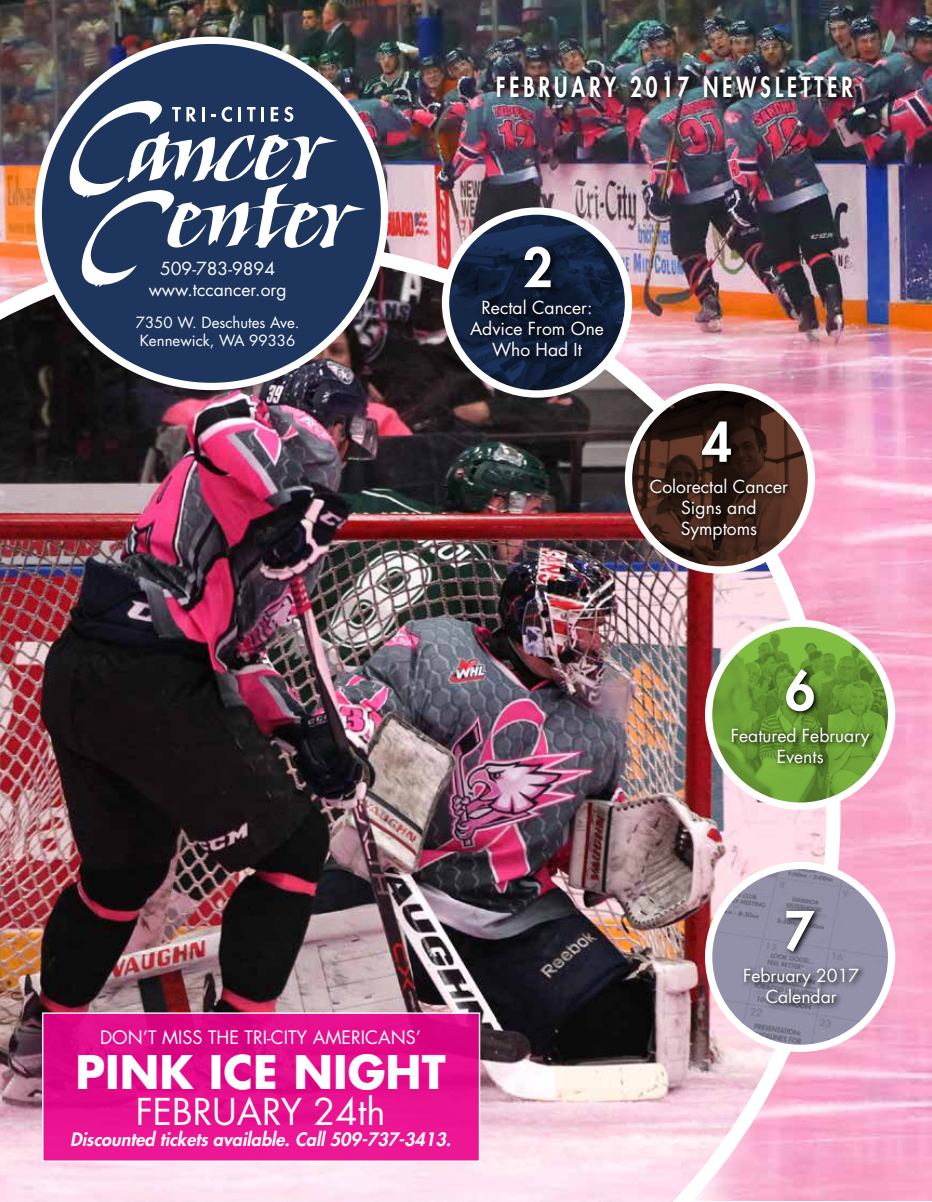
<style>
.page{position:relative;width:932px;height:1202px;background:#fff}
.page>*{position:absolute;margin:0;border:0;box-sizing:border-box;transform-origin:0 0}
.t1{font:800 52.5px "Futura Std";color:#fff}
.t2{font:700 45px "Futura Std";color:#fff}
.t3{font:36px "Futura Std";color:#fff}
.t4{font:800 27px "Futura Std";letter-spacing:.2em;color:#fff;scale:.75 1}
.t5{font:italic 800 18px "Futura Std";color:#fff}
.t6{font:18px "Futura Std";color:#fff}
.t7{font:17.55px/21px "Futura Std";color:#fff;text-align:center}
.t8{font:15px/18px "Futura Std";color:#fff}
</style>
<div class="page">
<img style="left:0;top:0;width:932px;height:1200px">
<img style="left:0;top:240px;width:840px;height:962px">
<div style="left:38px;top:40px;width:346px;height:346px;background:#1e355e;border-radius:50%"></div>
<svg style="left:60px;top:96px;width:305px;height:191px"></svg>
<img style="left:493px;top:72px;width:367px;height:34px">
<img style="left:445px;top:211px;width:183px;height:183px">
<div style="left:442px;top:207px;width:190px;height:190px;border:7px solid #fff;border-radius:50%"></div>
<img style="left:628px;top:387px;width:183px;height:183px">
<div style="left:625px;top:383px;width:190px;height:190px;border:7px solid #fff;border-radius:50%"></div>
<img style="left:708px;top:623px;width:183px;height:183px">
<div style="left:705px;top:619px;width:190px;height:190px;border:7px solid #fff;border-radius:50%"></div>
<svg style="left:521px;top:243px;width:37px;height:51px;background:#0c172a"></svg>
<svg style="left:467px;top:297px;width:143px;height:66px;background:#101c33"></svg>
<svg style="left:698px;top:418px;width:40px;height:51px;background:#22130e"></svg>
<svg style="left:647px;top:476px;width:148px;height:71px;background:#422920"></svg>
<svg style="left:783px;top:666px;width:38px;height:52px;background:#476923"></svg>
<svg style="left:728px;top:724px;width:148px;height:46px;background:#5e8a30"></svg>
<img style="left:708px;top:865px;width:183px;height:183px">
<div style="left:705px;top:861px;width:190px;height:191px;border:7px solid #fff;border-radius:50%"></div>
<svg style="left:783px;top:907px;width:38px;height:51px;background:#6b6a7b"></svg>
<svg style="left:740px;top:964px;width:126px;height:46px;background:#7c7b8f"></svg>
<div style="left:42px;top:1012px;width:438px;height:150px;background:linear-gradient(to bottom,#dd0684,#ee1796);border:2px solid #fff"></div>
<h3 class="t4" style="left:496px;top:70px;width:477px">FEBRUARY 2017 NEWSLETTER</h3>
<p class="t7" style="left:149px;top:258px;width:139px">509-783-9894 www.tccancer.org</p>
<p class="t8" style="left:136px;top:313px;width:165px">7350 W. Deschutes Ave.<br>Kennewick, WA 99336</p>
<h1 class="t1" style="left:522px;top:234px;width:32px">2</h1>
<p class="t7" style="left:470px;top:297px;width:135px">Rectal Cancer:<br>Advice From One<br>Who Had It</p>
<h1 class="t1" style="left:701px;top:409px;width:32px">4</h1>
<p class="t7" style="left:649px;top:476px;width:140px">Colorectal Cancer<br>Signs and<br>Symptoms</p>
<h1 class="t1" style="left:785px;top:657px;width:32px">6</h1>
<p class="t7" style="left:730px;top:725px;width:140px">Featured February<br>Events</p>
<p class="t6" style="left:100px;top:1025px;width:322px">DON’T MISS THE TRI-CITY AMERICANS’</p>
<h2 class="t2" style="left:75px;top:1041px;width:372px">PINK ICE NIGHT</h2>
<h3 class="t3" style="left:136px;top:1088px;width:251px">FEBRUARY 24th</h3>
<p class="t5" style="left:70px;top:1128px;width:386px">Discounted tickets available. Call 509-737-3413.</p>
<h1 class="t1" style="left:784px;top:898px;width:32px">7</h1>
<p class="t7" style="left:743px;top:965px;width:118px">February 2017<br>Calendar</p>
</div>
